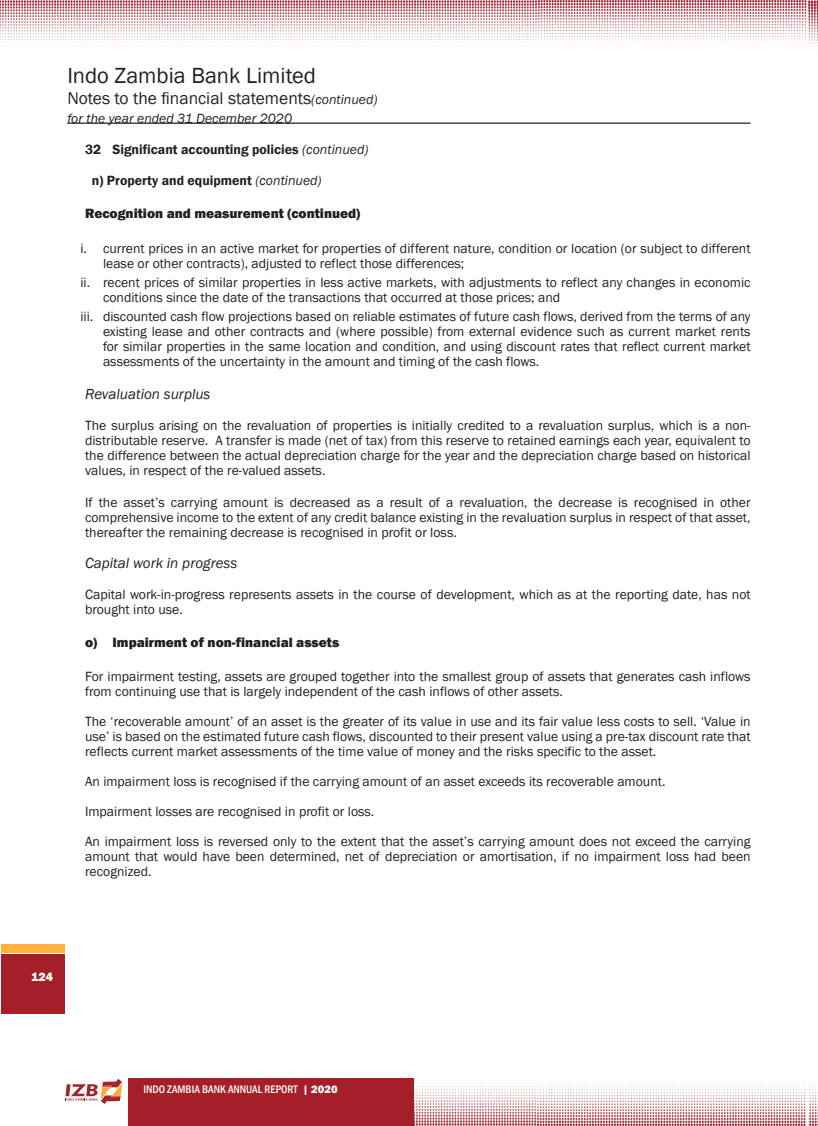
<style>
.page{position:relative;width:818px;height:1126px;background:#fff}
.page>*{position:absolute;margin:0;border:0;box-sizing:border-box;transform-origin:0 0}
.t1{font:22.5px "Franklin Gothic";color:#241f1f}
.t2{font:17.5px "Franklin Gothic";color:#241f1f}
.t3{font:italic 15px "Franklin Gothic";color:#241f1f}
.t4{font:13.75px/15px "Franklin Gothic";color:#241f1f}
.t5{font:600 13.75px "Franklin Gothic";color:#241f1f}
.t6{font:800 13.75px "Franklin Gothic";color:#241f1f}
.t7{font:italic 13.75px "Franklin Gothic";color:#241f1f}
.t8{font:800 12.5px "Franklin Gothic";color:#fff}
.t9{font:500 condensed 11.25px "Franklin Gothic";color:#fff}
.s1{font-style:italic;font-size:13.75px}
.s2{font-weight:400;font-style:italic}
.s3{font-weight:800;font-stretch:normal}
</style>
<div class="page">
<hr style="left:67px;top:122px;width:683px;height:2px;background:#241f1f">
<svg style="left:0;top:0;width:806px;height:46px"></svg>
<svg style="left:808px;top:0;width:10px;height:47px"></svg>
<svg style="left:65px;top:1079px;width:57px;height:24px"></svg>
<div style="left:128px;top:1077px;width:286px;height:47px;background:#a51f29"></div>
<svg style="left:414px;top:1080px;width:404px;height:45px"></svg>
<div style="left:1px;top:954px;width:63px;height:59px;background:#a51f29"></div>
<div style="left:1px;top:943px;width:63px;height:9px;background:#ffb239"></div>
<h1 class="t1" style="left:67px;top:62px;width:250px">Indo Zambia Bank Limited</h1>
<p class="t2" style="left:67px;top:87px;width:311px">Notes to the financial statements<span class="s1">(continued)</span></p>
<p class="t7" style="left:67px;top:109px;width:226px">for the year ended 31 December 2020</p>
<p class="t5" style="left:85px;top:141px;width:285px">32 Significant accounting policies <span class="s2">(continued)</span></p>
<p class="t5" style="left:92px;top:172px;width:231px">n) Property and equipment <span class="s2">(continued)</span></p>
<p class="t6" style="left:85px;top:205px;width:277px">Recognition and measurement (continued)</p>
<p class="t4" style="left:103px;top:241px;width:649px;text-indent:-22px">i. current prices in an active market for properties of different nature, condition or location (or subject to different lease or other contracts), adjusted to reflect those differences;</p>
<p class="t4" style="left:103px;top:275px;width:649px;text-indent:-22px">ii. recent prices of similar properties in less active markets, with adjustments to reflect any changes in economic conditions since the date of the transactions that occurred at those prices; and</p>
<p class="t4" style="left:103px;top:309px;width:649px;text-align:justify;text-indent:-22px">iii. discounted cash flow projections based on reliable estimates of future cash flows, derived from the terms of any existing lease and other contracts and (where possible) from external evidence such as current market rents for similar properties in the same location and condition, and using discount rates that reflect current market assessments of the uncertainty in the amount and timing of the cash flows.</p>
<p class="t3" style="left:85px;top:384px;width:127px">Revaluation surplus</p>
<p class="t4" style="left:85px;top:418px;width:667px;text-align:justify">The surplus arising on the revaluation of properties is initially credited to a revaluation surplus, which is a non&shy;distributable reserve. A transfer is made (net of tax) from this reserve to retained earnings each year, equivalent to the difference between the actual depreciation charge for the year and the depreciation charge based on historical values, in respect of the re-valued assets.</p>
<p class="t4" style="left:85px;top:494px;width:667px;text-align:justify">If the asset’s carrying amount is decreased as a result of a revaluation, the decrease is recognised in other comprehensive income to the extent of any credit balance existing in the revaluation surplus in respect of that asset, thereafter the remaining decrease is recognised in profit or loss.</p>
<p class="t3" style="left:85px;top:553px;width:154px">Capital work in progress</p>
<p class="t4" style="left:85px;top:587px;width:667px">Capital work-in-progress represents assets in the course of development, which as at the reporting date, has not brought into use.</p>
<p class="t6" style="left:85px;top:633px;width:256px">o) Impairment of non-financial assets</p>
<p class="t4" style="left:85px;top:668px;width:667px">For impairment testing, assets are grouped together into the smallest group of assets that generates cash inflows from continuing use that is largely independent of the cash inflows of other assets.</p>
<p class="t4" style="left:85px;top:713px;width:667px;text-align:justify">The ‘recoverable amount’ of an asset is the greater of its value in use and its fair value less costs to sell. ‘Value in use’ is based on the estimated future cash flows, discounted to their present value using a pre-tax discount rate that reflects current market assessments of the time value of money and the risks specific to the asset.</p>
<p class="t4" style="left:85px;top:766px;width:667px;line-height:30px">An impairment loss is recognised if the carrying amount of an asset exceeds its recoverable amount.<br>Impairment losses are recognised in profit or loss.<br>An impairment loss is reversed only to the extent that the asset’s carrying amount does not exceed the carrying</p>
<p class="t4" style="left:85px;top:848px;width:667px">amount that would have been determined, net of depreciation or amortisation, if no impairment loss had been recognized.</p>
<p class="t8" style="left:31px;top:968px;width:24px">124</p>
<p class="t9" style="left:143px;top:1081px;width:196px">INDO ZAMBIA BANK ANNUAL REPORT <span class="s3">| 2020</span></p>
</div>
